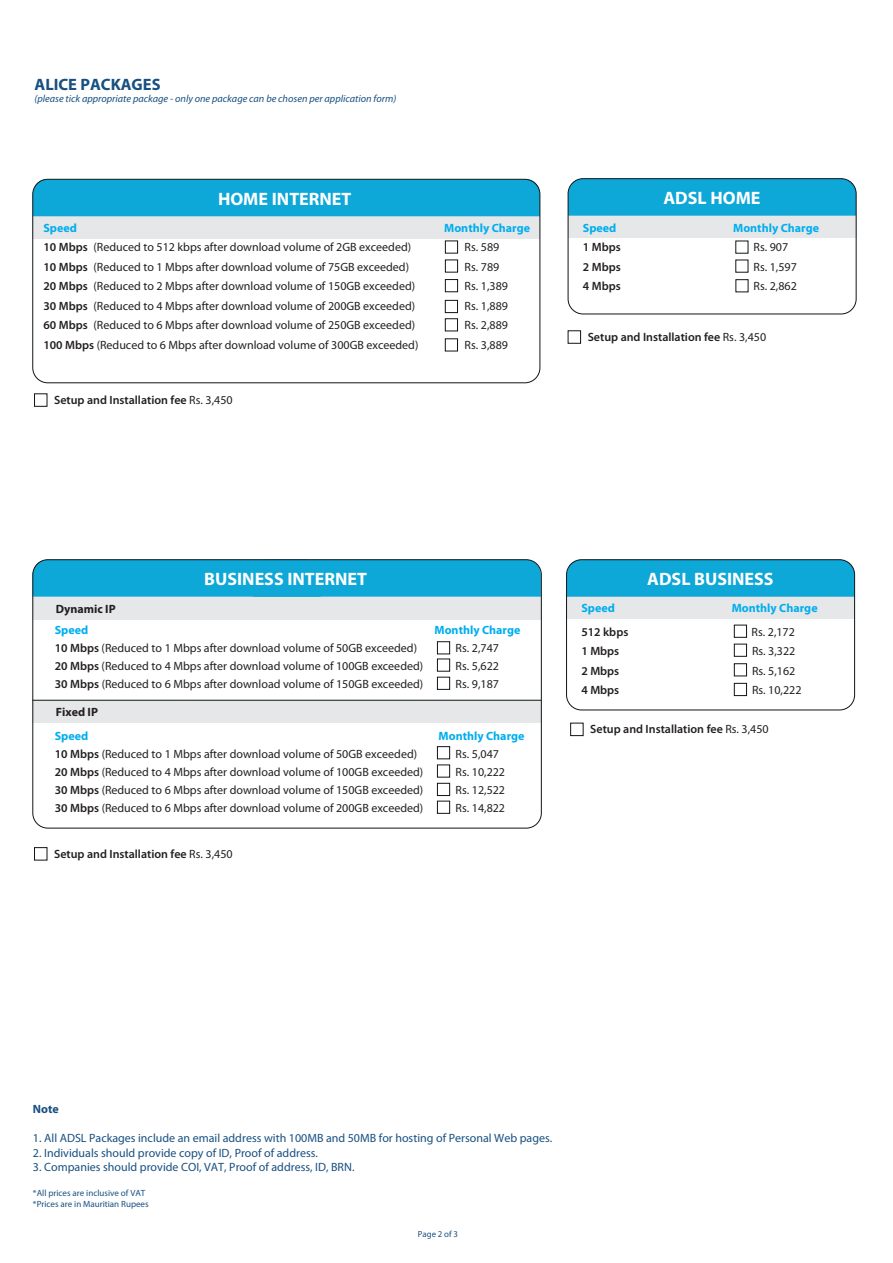
<style>
.page{position:relative;width:893px;height:1263px;background:#fff}
.page>*{position:absolute;margin:0;border:0;box-sizing:border-box;transform-origin:0 0}
.t1{font:700 18px "Myriad Pro";color:#fff}
.t2{font:700 16.5px "Myriad Pro";color:#185081}
.t3{font:12px "Myriad Pro";color:#231f20}
.t4{font:12px "Myriad Pro";color:#185081}
.t5{font:600 12px "Myriad Pro";color:#231f20}
.t6{font:700 12px "Myriad Pro";color:#00aeef}
.t7{font:700 12px "Myriad Pro";color:#231f20}
.t8{font:700 12px "Myriad Pro";color:#185081}
.t9{font:italic 10.35px "Myriad Pro";color:#185081}
.t10{font:9px/10.8px "Myriad Pro";color:#185081}
.t11{font:8.85px "Myriad Pro";color:#185081}
.s1{font-weight:600}
.s2{font-weight:400}
</style>
<div class="page">
<div style="left:32px;top:597px;width:509px;height:22px;background:#e6e7e9"></div>
<div style="left:32px;top:216px;width:508px;height:23px;background:#e6e7e9"></div>
<div style="left:568px;top:215px;width:288px;height:22px;background:#e6e7e9"></div>
<div style="left:567px;top:596px;width:288px;height:23px;background:#e6e7e9"></div>
<div style="left:32px;top:700px;width:509px;height:23px;background:#e6e7e9"></div>
<div style="left:568px;top:179px;width:288px;height:37px;background:#0da7d8"></div>
<div style="left:735px;top:279px;width:13px;height:13px;border:1px solid #111416"></div>
<div style="left:34px;top:179px;width:506px;height:37px;background:#0da7d8"></div>
<div style="left:32px;top:179px;width:508px;height:204px;border:1px solid #111416;border-radius:15px"></div>
<div style="left:568px;top:178px;width:288px;height:136px;border:1px solid #111416;border-radius:15px"></div>
<div style="left:445px;top:241px;width:13px;height:12px;border:1px solid #111416"></div>
<div style="left:445px;top:260px;width:13px;height:12px;border:1px solid #111416"></div>
<div style="left:445px;top:279px;width:13px;height:13px;border:1px solid #111416"></div>
<div style="left:445px;top:300px;width:13px;height:13px;border:1px solid #111416"></div>
<div style="left:445px;top:318px;width:13px;height:13px;border:1px solid #111416"></div>
<div style="left:445px;top:338px;width:13px;height:13px;border:1px solid #111416"></div>
<div style="left:34px;top:393px;width:13px;height:14px;border:1px solid #111416"></div>
<div style="left:568px;top:330px;width:13px;height:14px;border:1px solid #111416"></div>
<div style="left:566px;top:561px;width:289px;height:36px;background:#0da7d8"></div>
<div style="left:34px;top:561px;width:506px;height:36px;background:#0da7d8"></div>
<div style="left:437px;top:746px;width:13px;height:13px;border:1px solid #111416"></div>
<div style="left:437px;top:764px;width:13px;height:13px;border:1px solid #111416"></div>
<div style="left:437px;top:783px;width:13px;height:13px;border:1px solid #111416"></div>
<div style="left:437px;top:801px;width:13px;height:13px;border:1px solid #111416"></div>
<div style="left:437px;top:641px;width:13px;height:13px;border:1px solid #111416"></div>
<div style="left:437px;top:659px;width:13px;height:12px;border:1px solid #111416"></div>
<div style="left:437px;top:677px;width:13px;height:13px;border:1px solid #111416"></div>
<div style="left:734px;top:625px;width:13px;height:13px;border:1px solid #111416"></div>
<div style="left:734px;top:644px;width:13px;height:13px;border:1px solid #111416"></div>
<div style="left:734px;top:663px;width:13px;height:13px;border:1px solid #111416"></div>
<div style="left:734px;top:683px;width:13px;height:13px;border:1px solid #111416"></div>
<div style="left:566px;top:559px;width:289px;height:151px;border:1px solid #111416;border-radius:15px"></div>
<div style="left:32px;top:559px;width:510px;height:269px;border:1px solid #111416;border-radius:15px"></div>
<div style="left:570px;top:723px;width:13px;height:13px;border:1px solid #111416"></div>
<div style="left:34px;top:847px;width:13px;height:13px;border:1px solid #111416"></div>
<hr style="left:32px;top:700px;width:509px;height:1px;background:#111416">
<h2 class="t2" style="left:35px;top:73px;width:128px">ALICE PACKAGES</h2>
<p class="t9" style="left:35px;top:92px;width:363px">(please tick appropriate package - only one package can be chosen per application form)</p>
<h1 class="t1" style="left:218px;top:187px;width:135px">HOME INTERNET</h1>
<h1 class="t1" style="left:663px;top:186px;width:99px">ADSL HOME</h1>
<p class="t6" style="left:43px;top:220px;width:35px">Speed</p>
<p class="t6" style="left:444px;top:220px;width:87px">Monthly Charge</p>
<p class="t3" style="left:43px;top:240px;width:369px"><span class="s1">10 Mbps</span> (Reduced to 512 kbps after download volume of 2GB exceeded)</p>
<p class="t3" style="left:465px;top:240px;width:36px">Rs. 589</p>
<p class="t3" style="left:43px;top:259px;width:367px"><span class="s1">10 Mbps</span> (Reduced to 1 Mbps after download volume of 75GB exceeded)</p>
<p class="t3" style="left:465px;top:259px;width:36px">Rs. 789</p>
<p class="t3" style="left:43px;top:279px;width:373px"><span class="s1">20 Mbps</span> (Reduced to 2 Mbps after download volume of 150GB exceeded)</p>
<p class="t3" style="left:465px;top:279px;width:45px">Rs. 1,389</p>
<p class="t3" style="left:43px;top:298px;width:373px"><span class="s1">30 Mbps</span> (Reduced to 4 Mbps after download volume of 200GB exceeded)</p>
<p class="t3" style="left:465px;top:298px;width:45px">Rs. 1,889</p>
<p class="t3" style="left:43px;top:318px;width:373px"><span class="s1">60 Mbps</span> (Reduced to 6 Mbps after download volume of 250GB exceeded)</p>
<p class="t3" style="left:465px;top:318px;width:45px">Rs. 2,889</p>
<p class="t3" style="left:43px;top:337px;width:376px"><span class="s1">100 Mbps</span> (Reduced to 6 Mbps after download volume of 300GB exceeded)</p>
<p class="t3" style="left:465px;top:337px;width:45px">Rs. 3,889</p>
<p class="t5" style="left:54px;top:392px;width:180px">Setup and Installation fee <span class="s2">Rs. 3,450</span></p>
<p class="t6" style="left:583px;top:220px;width:35px">Speed</p>
<p class="t6" style="left:733px;top:220px;width:87px">Monthly Charge</p>
<p class="t5" style="left:583px;top:240px;width:39px">1 Mbps</p>
<p class="t3" style="left:754px;top:240px;width:36px">Rs. 907</p>
<p class="t5" style="left:583px;top:259px;width:39px">2 Mbps</p>
<p class="t3" style="left:754px;top:260px;width:45px">Rs. 1,597</p>
<p class="t5" style="left:583px;top:279px;width:39px">4 Mbps</p>
<p class="t3" style="left:754px;top:279px;width:45px">Rs. 2,862</p>
<p class="t5" style="left:588px;top:329px;width:180px">Setup and Installation fee <span class="s2">Rs. 3,450</span></p>
<h1 class="t1" style="left:204px;top:567px;width:164px">BUSINESS INTERNET</h1>
<h1 class="t1" style="left:647px;top:567px;width:128px">ADSL BUSINESS</h1>
<p class="t7" style="left:56px;top:601px;width:61px">Dynamic IP</p>
<p class="t6" style="left:55px;top:622px;width:35px">Speed</p>
<p class="t6" style="left:435px;top:622px;width:87px">Monthly Charge</p>
<p class="t3" style="left:55px;top:640px;width:364px"><span class="s1">10 Mbps</span> (Reduced to 1 Mbps after download volume of 50GB exceeded)</p>
<p class="t3" style="left:456px;top:640px;width:45px">Rs. 2,747</p>
<p class="t3" style="left:55px;top:658px;width:370px"><span class="s1">20 Mbps</span> (Reduced to 4 Mbps after download volume of 100GB exceeded)</p>
<p class="t3" style="left:456px;top:658px;width:45px">Rs. 5,622</p>
<p class="t3" style="left:55px;top:676px;width:370px"><span class="s1">30 Mbps</span> (Reduced to 6 Mbps after download volume of 150GB exceeded)</p>
<p class="t3" style="left:456px;top:676px;width:45px">Rs. 9,187</p>
<p class="t7" style="left:56px;top:704px;width:44px">Fixed IP</p>
<p class="t6" style="left:55px;top:728px;width:35px">Speed</p>
<p class="t6" style="left:439px;top:728px;width:87px">Monthly Charge</p>
<p class="t3" style="left:55px;top:746px;width:364px"><span class="s1">10 Mbps</span> (Reduced to 1 Mbps after download volume of 50GB exceeded)</p>
<p class="t3" style="left:456px;top:746px;width:45px">Rs. 5,047</p>
<p class="t3" style="left:55px;top:764px;width:370px"><span class="s1">20 Mbps</span> (Reduced to 4 Mbps after download volume of 100GB exceeded)</p>
<p class="t3" style="left:456px;top:764px;width:51px">Rs. 10,222</p>
<p class="t3" style="left:55px;top:782px;width:370px"><span class="s1">30 Mbps</span> (Reduced to 6 Mbps after download volume of 150GB exceeded)</p>
<p class="t3" style="left:456px;top:782px;width:51px">Rs. 12,522</p>
<p class="t3" style="left:55px;top:800px;width:370px"><span class="s1">30 Mbps</span> (Reduced to 6 Mbps after download volume of 200GB exceeded)</p>
<p class="t3" style="left:456px;top:800px;width:51px">Rs. 14,822</p>
<p class="t5" style="left:54px;top:846px;width:180px">Setup and Installation fee <span class="s2">Rs. 3,450</span></p>
<p class="t6" style="left:581px;top:600px;width:35px">Speed</p>
<p class="t6" style="left:732px;top:600px;width:87px">Monthly Charge</p>
<p class="t5" style="left:581px;top:624px;width:48px">512 kbps</p>
<p class="t3" style="left:752px;top:624px;width:45px">Rs. 2,172</p>
<p class="t5" style="left:581px;top:643px;width:39px">1 Mbps</p>
<p class="t3" style="left:752px;top:644px;width:45px">Rs. 3,322</p>
<p class="t5" style="left:581px;top:663px;width:39px">2 Mbps</p>
<p class="t3" style="left:752px;top:663px;width:45px">Rs. 5,162</p>
<p class="t5" style="left:581px;top:682px;width:39px">4 Mbps</p>
<p class="t3" style="left:752px;top:683px;width:51px">Rs. 10,222</p>
<p class="t5" style="left:590px;top:721px;width:180px">Setup and Installation fee <span class="s2">Rs. 3,450</span></p>
<p class="t8" style="left:33px;top:1101px;width:27px">Note</p>
<p class="t4" style="left:33px;top:1131px;width:521px">1. All ADSL Packages include an email address with 100MB and 50MB for hosting of Personal Web pages.</p>
<p class="t4" style="left:33px;top:1145px;width:287px">2. Individuals should provide copy of ID, Proof of address.</p>
<p class="t4" style="left:33px;top:1159px;width:323px">3. Companies should provide COI, VAT, Proof of address, ID, BRN.</p>
<p class="t10" style="left:33px;top:1187px;width:117px">*All prices are inclusive of VAT *Prices are in Mauritian Rupees</p>
<p class="t11" style="left:418px;top:1229px;width:42px">Page 2 of 3</p>
</div>
